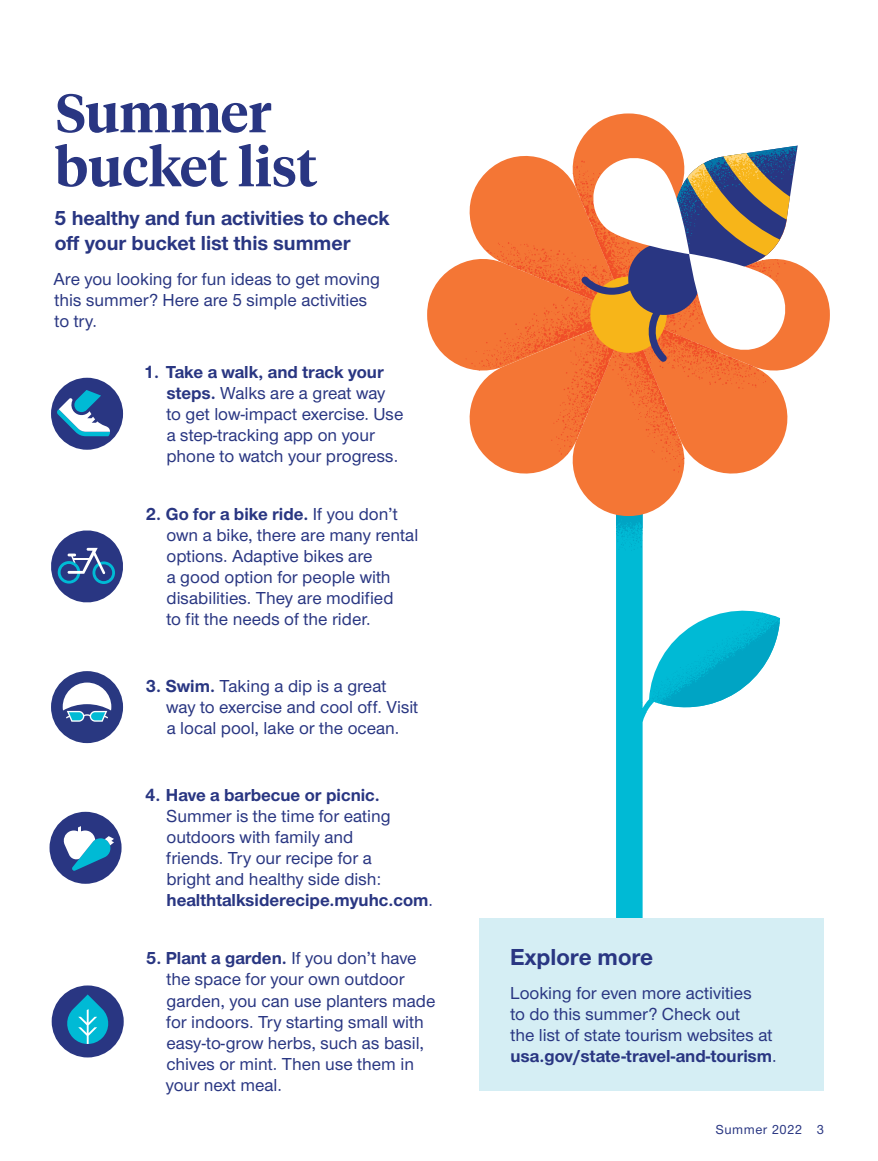
<style>
.page{position:relative;width:878px;height:1161px;background:#fff}
.page>*{position:absolute;margin:0;border:0;box-sizing:border-box;transform-origin:0 0}
.t1{font:600 54px/54px "UHC Serif Headline";color:#293682}
.t2{font:700 24px "UHC Sans";color:#293682}
.t3{font:700 21px/25.2px "UHC Sans";color:#293682}
.t4{font:500 18px/21px "UHC Sans";color:#293682}
.t5{font:700 18px "UHC Sans";color:#293682}
.t6{font:500 13.5px "UHC Sans";letter-spacing:.04em;color:#293682}
.s1{font-weight:700}
</style>
<div class="page">
<div style="left:50px;top:812px;width:72px;height:72px;background:#293682;border-radius:50%"></div>
<svg style="left:63px;top:826px;width:51px;height:45px"></svg>
<svg style="left:616px;top:713px;width:30px;height:205px;fill:#00bad5"></svg>
<svg style="left:616px;top:516px;width:164px;height:197px"></svg>
<svg style="left:427px;top:113px;width:402px;height:403px"></svg>
<div style="left:480px;top:918px;width:344px;height:173px;background:#d5eef4"></div>
<div style="left:51px;top:378px;width:72px;height:72px;background:#293682;border-radius:50%"></div>
<svg style="left:57px;top:390px;width:53px;height:46px"></svg>
<svg style="left:51px;top:530px;width:72px;height:72px"></svg>
<div style="left:51px;top:671px;width:72px;height:72px;background:#293881;border-radius:50%"></div>
<svg style="left:63px;top:683px;width:48px;height:39px"></svg>
<div style="left:52px;top:985px;width:72px;height:72px;background:#293682;border-radius:50%"></div>
<svg style="left:67px;top:994px;width:42px;height:50px"></svg>
<h1 class="t1" style="left:55px;top:84px;width:263px">Summer bucket list</h1>
<p class="t3" style="left:54px;top:205px;width:337px">5 healthy and fun activities to check off your bucket list this summer</p>
<p class="t4" style="left:54px;top:267px;width:328px">Are you looking for fun ideas to get moving this summer? Here are 5 simple activities to try.</p>
<p class="t4" style="left:166px;top:361px;width:238px;text-indent:-23px"><span class="s1">1. Take a walk, and track your steps.</span> Walks are a great way to get low-impact exercise. Use a step-tracking app on your phone to watch your progress.</p>
<p class="t4" style="left:166px;top:503px;width:253px;text-indent:-21px"><span class="s1">2. Go for a bike ride.</span> If you don’t own a bike, there are many rental options. Adaptive bikes are<br>a good option for people with disabilities. They are modified<br>to fit the needs of the rider.</p>
<p class="t4" style="left:166px;top:675px;width:253px;text-indent:-20px"><span class="s1">3. Swim.</span> Taking a dip is a great way to exercise and cool off. Visit a local pool, lake or the ocean.</p>
<p class="t5" style="left:145px;top:783px;width:236px">4. Have a barbecue or picnic.</p>
<p class="t4" style="left:166px;top:805px;width:268px">Summer is the time for eating outdoors with family and<br>friends. Try our recipe for a<br>bright and healthy side dish: <span class="s1">healthtalksiderecipe.myuhc.com</span>.</p>
<p class="t4" style="left:166px;top:947px;width:271px;text-indent:-20px"><span class="s1">5. Plant a garden.</span> If you don’t have the space for your own outdoor garden, you can use planters made for indoors. Try starting small with easy-to-grow herbs, such as basil, chives or mint. Then use them in your next meal.</p>
<h2 class="t2" style="left:510px;top:940px;width:145px">Explore more</h2>
<p class="t4" style="left:510px;top:982px;width:268px">Looking for even more activities<br>to do this summer? Check out<br>the list of state tourism websites at <span class="s1">usa.gov/state-travel-and-tourism</span>.</p>
<p class="t6" style="left:715px;top:1120px;width:110px">Summer 2022 3</p>
</div>
